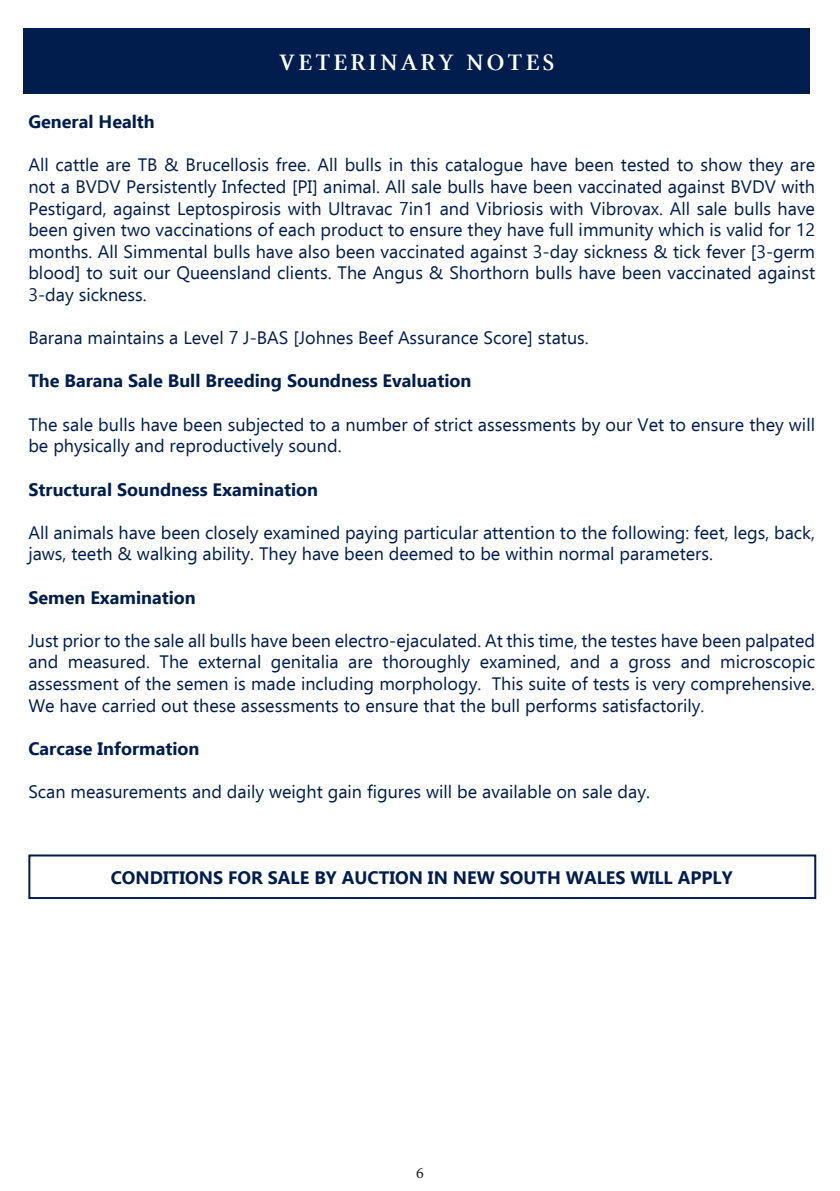
<style>
.page{position:relative;width:840px;height:1191px;background:#fff}
.page>*{position:absolute;margin:0;border:0;box-sizing:border-box;transform-origin:0 0}
.Major_Heading{font:24px "Lin Libertine Z";letter-spacing:.14em;color:#fff}
.t1{font:18px/21.6px "Ebrima";color:#001d4e;text-align:justify}
.t2{font:700 18px "Ebrima";color:#001d4e}
.t3{font:16px "Minion Pro";color:#231f20}
</style>
<div class="page">
<div style="left:24px;top:28px;width:785px;height:66px;background:#001d4e"></div>
<div style="left:28px;top:854px;width:787px;height:45px;border:2px solid #001d4e"></div>
<p class="Major_Heading" style="left:279px;top:49px;width:276px">VETERINARY NOTES</p>
<p class="t2" style="left:28px;top:108px;width:128px">General Health</p>
<p class="t1" style="left:28px;top:154px;width:787px">All cattle are TB &amp; Brucellosis free. All bulls in this catalogue have been tested to show they are not a BVDV Persistently Infected [PI] animal. All sale bulls have been vaccinated against BVDV with Pestigard, against Leptospirosis with Ultravac 7in1 and Vibriosis with Vibrovax. All sale bulls have been given two vaccinations of each product to ensure they have full immunity which is valid for 12 months. All Simmental bulls have also been vaccinated against 3-day sickness &amp; tick fever [3-germ blood] to suit our Queensland clients. The Angus &amp; Shorthorn bulls have been vaccinated against 3-day sickness.</p>
<p class="t1" style="left:28px;top:326px;width:561px">Barana maintains a Level 7 J-BAS [Johnes Beef Assurance Score] status.</p>
<p class="t2" style="left:28px;top:367px;width:444px">The Barana Sale Bull Breeding Soundness Evaluation</p>
<p class="t1" style="left:28px;top:413px;width:787px">The sale bulls have been subjected to a number of strict assessments by our Vet to ensure they will be physically and reproductively sound.</p>
<p class="t2" style="left:28px;top:475px;width:291px">Structural Soundness Examination</p>
<p class="t1" style="left:28px;top:521px;width:787px">All animals have been closely examined paying particular attention to the following: feet, legs, back, jaws, teeth &amp; walking ability. They have been deemed to be within normal parameters.</p>
<p class="t2" style="left:28px;top:583px;width:169px">Semen Examination</p>
<p class="t1" style="left:28px;top:629px;width:787px">Just prior to the sale all bulls have been electro-ejaculated. At this time, the testes have been palpated and measured. The external genitalia are thoroughly examined, and a gross and microscopic assessment of the semen is made including morphology. This suite of tests is very comprehensive.<br>We have carried out these assessments to ensure that the bull performs satisfactorily.</p>
<p class="t2" style="left:28px;top:734px;width:172px">Carcase Information</p>
<p class="t1" style="left:28px;top:780px;width:622px">Scan measurements and daily weight gain figures will be available on sale day.</p>
<p class="t2" style="left:111px;top:864px;width:623px">CONDITIONS FOR SALE BY AUCTION IN NEW SOUTH WALES WILL APPLY</p>
<p class="t3" style="left:416px;top:1162px;width:9px">6</p>
</div>
